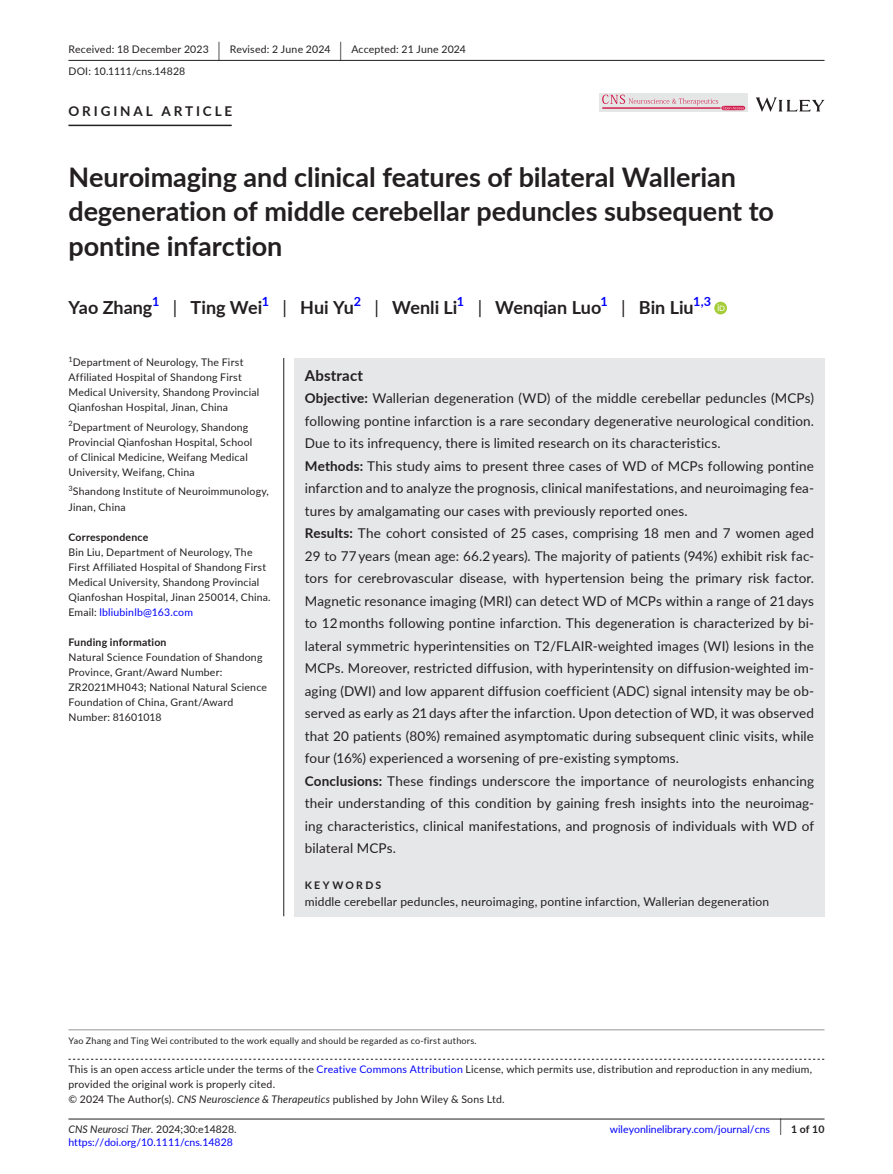
<style>
.page{position:relative;width:893px;height:1174px;background:#fff}
.page>*{position:absolute;margin:0;border:0;box-sizing:border-box;transform-origin:0 0}
.t1{font:700 27px/34.5px "Lato";letter-spacing:-.005em;color:#231f20}
.t2{font:700 18px "Lato";letter-spacing:-.005em;color:#231f20}
.t3{font:700 15px "Lato";letter-spacing:.015em;color:#231f20}
.t4{font:13.5px/22.5px "Lato";letter-spacing:.01em;color:#231f20}
.t5{font:700 13.5px "Lato";letter-spacing:.215em;color:#231f20}
.t6{font:700 12.6px "Lato";color:#00f}
.t7{font:12px "Lato";letter-spacing:.015em;color:#231f20}
.t8{font:10.5px/15px "Lato";letter-spacing:.02em;color:#231f20}
.t9{font:10.5px "Lato";color:#00f}
.t10{font:700 10.5px "Lato";letter-spacing:.02em;color:#231f20}
.t11{font:italic 10.5px "Lato";color:#231f20}
.t12{font:700 10.5px "Lato";letter-spacing:.22em;color:#231f20}
.t13{font:9px "Lato";letter-spacing:.025em;color:#231f20}
.t14{font:7.35px "Lato";color:#231f20}
.s1{font-size:19.65px}
.s2{font-weight:400}
.s3{color:#00f}
.s4{font-weight:700}
.s5{font-style:italic}
.s6{font-style:normal}
.s7{font-weight:400;font-size:17.4px}
</style>
<div class="page">
<hr style="left:68px;top:1118px;width:756px;height:1px;background:#231f20">
<svg style="left:756px;top:97px;width:68px;height:15px"></svg>
<div style="left:599px;top:93px;width:149px;height:19px;background:#e5e6e6"></div>
<hr style="left:721px;top:106px;width:24px;height:4px;background:#d11c4b;border-radius:2px">
<svg style="left:602px;top:95px;width:142px;height:15px"></svg>
<hr style="left:68px;top:60px;width:756px;height:1px;background:#231f20">
<hr style="left:68px;top:125px;width:164px;height:1px;background:#231f20">
<svg style="left:714px;top:302px;width:13px;height:12px"></svg>
<svg style="left:718px;top:304px;width:7px;height:7px"></svg>
<svg style="left:68px;top:1058px;width:756px;height:1px"></svg>
<hr style="left:68px;top:1029px;width:756px;height:1px;background:#939598">
<div style="left:294px;top:358px;width:530px;height:558px;background:#e6e7e9"></div>
<hr style="left:283px;top:358px;width:1px;height:558px;background:#231f20">
<p class="t8" style="left:68px;top:38px;width:399px;line-height:21.8px">Received: 18 December 2023 <span class="s1">|</span> Revised: 2 June 2024 <span class="s1">|</span> Accepted: 21 June 2024<br>DOI: 10.1111/cns.14828</p>
<p class="t5" style="left:68px;top:101px;width:165px">ORIGINAL ARTICLE</p>
<h1 class="t1" style="left:68px;top:159px;width:707px">Neuroimaging and clinical features of bilateral Wallerian degeneration of middle cerebellar peduncles subsequent to pontine infarction</h1>
<h2 class="t2" style="left:68px;top:295px;width:85px">Yao Zhang</h2>
<p class="t6" style="left:152px;top:292px;width:9px">1</p>
<h2 class="t2" style="left:173px;top:295px;width:91px"><span class="s2">|</span> Ting Wei</h2>
<p class="t6" style="left:262px;top:292px;width:9px">1</p>
<h2 class="t2" style="left:283px;top:295px;width:73px"><span class="s2">|</span> Hui Yu</h2>
<p class="t6" style="left:354px;top:292px;width:9px">2</p>
<h2 class="t2" style="left:375px;top:295px;width:84px"><span class="s2">|</span> Wenli Li</h2>
<p class="t6" style="left:457px;top:292px;width:9px">1</p>
<h2 class="t2" style="left:478px;top:295px;width:125px"><span class="s2">|</span> Wenqian Luo</h2>
<p class="t6" style="left:600px;top:292px;width:9px">1</p>
<h2 class="t2" style="left:621px;top:295px;width:74px"><span class="s2">|</span> Bin Liu</h2>
<p class="t6" style="left:693px;top:292px;width:20px">1,3</p>
<p class="t14" style="left:68px;top:354px;width:6px">1</p>
<p class="t8" style="left:68px;top:355px;width:192px;text-indent:4px">Department of Neurology, The First Affiliated Hospital of Shandong First Medical University, Shandong Provincial Qianfoshan Hospital, Jinan, China</p>
<p class="t8" style="left:68px;top:419px;width:185px"><sup>2</sup>Department of Neurology, Shandong Provincial Qianfoshan Hospital, School of Clinical Medicine, Weifang Medical University, Weifang, China</p>
<p class="t8" style="left:68px;top:484px;width:202px"><sup>3</sup>Shandong Institute of Neuroimmunology,<br>Jinan, China</p>
<p class="t10" style="left:68px;top:529px;width:81px">Correspondence</p>
<p class="t8" style="left:68px;top:544px;width:204px">Bin Liu, Department of Neurology, The First Affiliated Hospital of Shandong First Medical University, Shandong Provincial Qianfoshan Hospital, Jinan 250014, China.<br>Email: <span class="s3">lbliubinlb@163.com</span></p>
<p class="t10" style="left:68px;top:634px;width:100px">Funding information</p>
<p class="t8" style="left:68px;top:649px;width:200px">Natural Science Foundation of Shandong<br>Province, Grant/Award Number:<br>ZR2021MH043; National Natural Science<br>Foundation of China, Grant/Award<br>Number: 81601018</p>
<p class="t3" style="left:305px;top:364px;width:60px">Abstract</p>
<p class="t4" style="left:305px;top:386px;width:511px"><span class="s4">Objective:</span> Wallerian degeneration (WD) of the middle cerebellar peduncles (MCPs) following pontine infarction is a rare secondary degenerative neurological condition.<br>Due to its infrequency, there is limited research on its characteristics.<br><span class="s4">Methods:</span> This study aims to present three cases of WD of MCPs following pontine infarction and to analyze the prognosis, clinical manifestations, and neuroimaging fea&shy;tures by amalgamating our cases with previously reported ones.<br><span class="s4">Results:</span> The cohort consisted of 25 cases, comprising 18 men and 7 women aged 29 to 77 years (mean age: 66.2 years). The majority of patients (94%) exhibit risk fac&shy;tors for cerebrovascular disease, with hypertension being the primary risk factor.<br>Magnetic resonance imaging (MRI) can detect WD of MCPs within a range of 21 days to 12 months following pontine infarction. This degeneration is characterized by bi&shy;lateral symmetric hyperintensities on T2/FLAIR-weighted images (WI) lesions in the MCPs. Moreover, restricted diffusion, with hyperintensity on diffusion-weighted im&shy;aging (DWI) and low apparent diffusion coefficient (ADC) signal intensity may be ob&shy;served as early as 21 days after the infarction. Upon detection of WD, it was observed that 20 patients (80%) remained asymptomatic during subsequent clinic visits, while four (16%) experienced a worsening of pre-existing symptoms.<br><span class="s4">Conclusions:</span> These findings underscore the importance of neurologists enhancing their understanding of this condition by gaining fresh insights into the neuroimag&shy;ing characteristics, clinical manifestations, and prognosis of individuals with WD of bilateral MCPs.</p>
<p class="t12" style="left:305px;top:877px;width:78px">KEYWORDS</p>
<p class="t7" style="left:305px;top:892px;width:466px">middle cerebellar peduncles, neuroimaging, pontine infarction, Wallerian degeneration</p>
<p class="t13" style="left:68px;top:1034px;width:410px">Yao Zhang and Ting Wei contributed to the work equally and should be regarded as co-first authors.</p>
<p class="t8" style="left:68px;top:1061px;width:745px">This is an open access article under the terms of the <span class="s3">Creative Commons Attribution</span> License, which permits use, distribution and reproduction in any medium, provided the original work is properly cited.<br>© 2024 The Author(s). <span class="s5">CNS Neuroscience &amp; Therapeutics</span> published by John Wiley &amp; Sons Ltd.</p>
<p class="t11" style="left:68px;top:1121px;width:170px">CNS Neurosci Ther. <span class="s6">2024;30:e14828.</span></p>
<p class="t10" style="left:779px;top:1121px;width:46px"><span class="s7">|</span> 1 of 10</p>
<p class="t9" style="left:68px;top:1135px;width:166px">https://doi.org/10.1111/cns.14828</p>
<p class="t9" style="left:610px;top:1121px;width:162px">wileyonlinelibrary.com/journal/cns</p>
</div>
